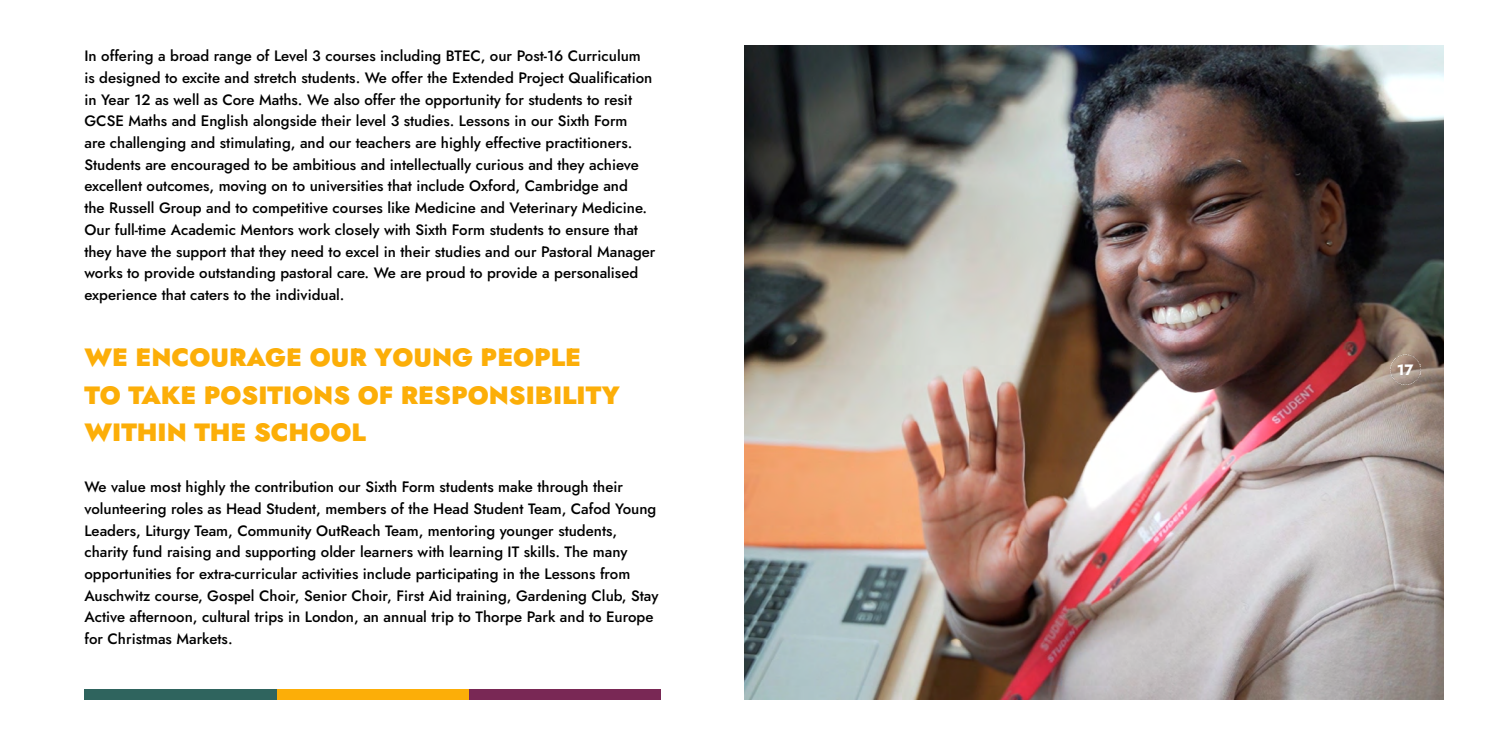
<style>
.page{position:relative;width:1489px;height:745px;background:#fff}
.page>*{position:absolute;margin:0;border:0;box-sizing:border-box;transform-origin:0 0}
.t1{font:900 25px/37px "Jost";color:#fcae08}
.t2{font:500 15px/21.8px "Jost";color:#000}
.t3{font:700 15px "Jost";color:#fff}
</style>
<div class="page">
<div style="left:468px;top:688px;width:192px;height:11px;background:#792855"></div>
<div style="left:276px;top:688px;width:192px;height:11px;background:#fcae08"></div>
<div style="left:84px;top:688px;width:192px;height:11px;background:#2f645e"></div>
<img style="left:744px;top:45px;width:699px;height:654px">
<img style="left:1389px;top:354px;width:30px;height:30px">
<p class="t2" style="left:84px;top:45px;width:572px">In offering a broad range of Level 3 courses including BTEC, our Post-16 Curriculum<br>is designed to excite and stretch students. We offer the Extended Project Qualification in Year 12 as well as Core Maths. We also offer the opportunity for students to resit GCSE Maths and English alongside their level 3 studies. Lessons in our Sixth Form<br>are challenging and stimulating, and our teachers are highly effective practitioners.<br>Students are encouraged to be ambitious and intellectually curious and they achieve excellent outcomes, moving on to universities that include Oxford, Cambridge and<br>the Russell Group and to competitive courses like Medicine and Veterinary Medicine.<br>Our full-time Academic Mentors work closely with Sixth Form students to ensure that they have the support that they need to excel in their studies and our Pastoral Manager works to provide outstanding pastoral care. We are proud to provide a personalised experience that caters to the individual.</p>
<h1 class="t1" style="left:84px;top:339px;width:537px">WE ENCOURAGE OUR YOUNG PEOPLE<br>TO TAKE POSITIONS OF RESPONSIBILITY<br>WITHIN THE SCHOOL</h1>
<p class="t2" style="left:84px;top:476px;width:575px">We value most highly the contribution our Sixth Form students make through their volunteering roles as Head Student, members of the Head Student Team, Cafod Young Leaders, Liturgy Team, Community OutReach Team, mentoring younger students, charity fund raising and supporting older learners with learning IT skills. The many opportunities for extra-curricular activities include participating in the Lessons from Auschwitz course, Gospel Choir, Senior Choir, First Aid training, Gardening Club, Stay Active afternoon, cultural trips in London, an annual trip to Thorpe Park and to Europe for Christmas Markets.</p>
<p class="t3" style="left:1396px;top:359px;width:18px">17</p>
</div>
